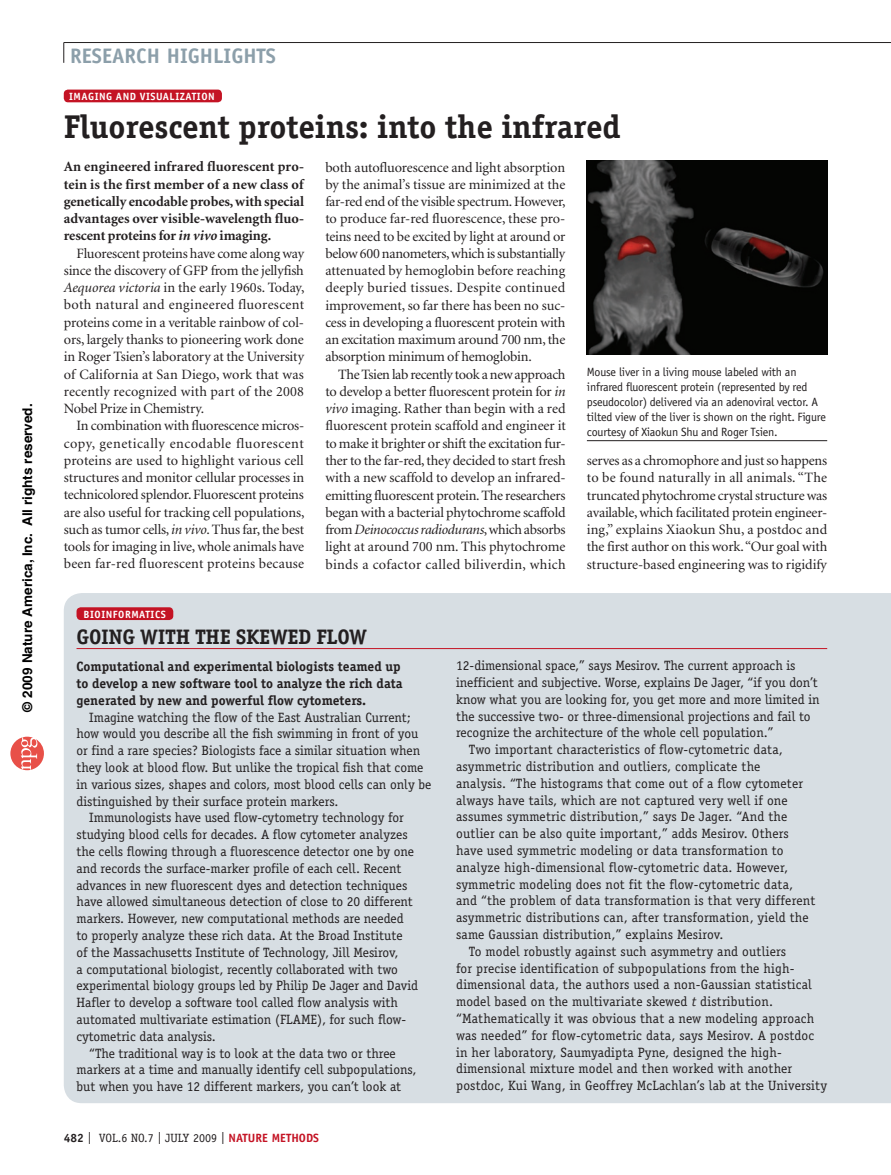
<style>
.page{position:relative;width:891px;height:1175px;background:#fff}
.page>*{position:absolute;margin:0;border:0;box-sizing:border-box;transform-origin:0 0}
.t1{font:700 33px "Officina Serif";letter-spacing:-.005em;color:#231f20}
.t2{font:700 21px "Officina Serif";letter-spacing:-.015em;color:#231f20}
.t3{font:700 21px "Officina Sans";color:#8c9faa}
.t4{font:14.25px/17.2px "Minion";letter-spacing:-.005em;color:#231f20;text-align:justify}
.t5{font:700 14.25px/17.2px "Minion";letter-spacing:-.005em;color:#231f20;text-align:justify}
.t6{font:13.5px "Officina Serif";color:#231f20}
.t7{font:700 13.5px/16.8px "Officina Serif";color:#231f20}
.t8{font:700 13.5px "Helvetica";color:#000}
.t9{font:12px/15px "Officina Sans";letter-spacing:-.015em;color:#231f20}
.t10{font:12px "Officina Serif";color:#231f20}
.t11{font:700 10.5px "Officina Sans";letter-spacing:.05em;color:#fff}
.s1{font-style:italic}
.s2{font-family:"Officina Sans";font-weight:700}
.s3{font-family:"Officina Sans";font-weight:700;color:#c41324}
</style>
<div class="page">
<svg style="left:64px;top:43px;width:1px;height:20px"></svg>
<hr style="left:64px;top:42px;width:827px;height:1px;background:#231f20">
<div style="left:64px;top:90px;width:158px;height:12px;background:#c41324;border-radius:4px"></div>
<img style="left:587px;top:160px;width:240px;height:195px">
<hr style="left:587px;top:440px;width:240px;height:1px;background:#231f20">
<div style="left:64px;top:593px;width:827px;height:510px;background:#d7dee3"></div>
<hr style="left:77px;top:648px;width:750px;height:1px;background:#c41324">
<div style="left:77px;top:607px;width:96px;height:13px;background:#c41324;border-radius:4px"></div>
<svg style="left:10px;top:736px;width:34px;height:34px"></svg>
<p class="t8" style="left:22px;top:711px;width:309px;rotate:-90deg">© 2009 Nature America, Inc. All rights reserved.</p>
<h2 class="t3" style="left:70px;top:43px;width:207px">RESEARCH HIGHLIGHTS</h2>
<p class="t11" style="left:69px;top:90px;width:147px">IMAGING AND VISUALIZATION</p>
<h1 class="t1" style="left:64px;top:106px;width:558px">Fluorescent proteins: into the infrared</h1>
<p class="t5" style="left:64px;top:159px;width:242px">An engineered infrared fluorescent pro&shy;tein is the first member of a new class of genetically encodable probes, with special advantages over visible-wavelength fluo&shy;rescent proteins for <span class="s1">in vivo</span> imaging.</p>
<p class="t4" style="left:64px;top:245px;width:242px;text-indent:13px">Fluorescent proteins have come along way since the discovery of GFP from the jellyfish <span class="s1">Aequorea victoria</span> in the early 1960s. Today, both natural and engineered fluorescent proteins come in a veritable rainbow of col&shy;ors, largely thanks to pioneering work done in Roger Tsien’s laboratory at the University of California at San Diego, work that was recently recognized with part of the 2008<br>Nobel Prize in Chemistry.</p>
<p class="t4" style="left:64px;top:418px;width:242px;text-indent:13px">In combination with fluorescence micros&shy;copy, genetically encodable fluorescent proteins are used to highlight various cell structures and monitor cellular processes in technicolored splendor. Fluorescent proteins are also useful for tracking cell populations, such as tumor cells, <span class="s1">in vivo</span>. Thus far, the best tools for imaging in live, whole animals have been far-red fluorescent proteins because</p>
<p class="t4" style="left:325px;top:159px;width:242px">both autofluorescence and light absorption by the animal’s tissue are minimized at the far-red end of the visible spectrum. However, to produce far-red fluorescence, these pro&shy;teins need to be excited by light at around or below 600 nanometers, which is substantially attenuated by hemoglobin before reaching deeply buried tissues. Despite continued improvement, so far there has been no suc&shy;cess in developing a fluorescent protein with an excitation maximum around 700 nm, the absorption minimum of hemoglobin.</p>
<p class="t4" style="left:325px;top:366px;width:242px;text-indent:13px">The Tsien lab recently took a new approach to develop a better fluorescent protein for <span class="s1">in vivo</span> imaging. Rather than begin with a red fluorescent protein scaffold and engineer it to make it brighter or shift the excitation fur&shy;ther to the far-red, they decided to start fresh with a new scaffold to develop an infrared&shy;emitting fluorescent protein. The researchers began with a bacterial phytochrome scaffold from <span class="s1">Deinococcus radiodurans</span>, which absorbs light at around 700 nm. This phytochrome binds a cofactor called biliverdin, which</p>
<p class="t9" style="left:587px;top:365px;width:240px">Mouse liver in a living mouse labeled with an infrared fluorescent protein (represented by red pseudocolor) delivered via an adenoviral vector. A tilted view of the liver is shown on the right. Figure courtesy of Xiaokun Shu and Roger Tsien.</p>
<p class="t4" style="left:587px;top:452px;width:242px">serves as a chromophore and just so happens to be found naturally in all animals. “The truncated phytochrome crystal structure was available, which facilitated protein engineer&shy;ing,” explains Xiaokun Shu, a postdoc and the first author on this work. “Our goal with structure-based engineering was to rigidify</p>
<p class="t11" style="left:84px;top:607px;width:84px">BIOINFORMATICS</p>
<h2 class="t2" style="left:77px;top:624px;width:292px">Going with the skewed flow</h2>
<p class="t7" style="left:77px;top:658px;width:327px">Computational and experimental biologists teamed up to develop a new software tool to analyze the rich data generated by new and powerful flow cytometers.</p>
<p class="t6" style="left:89px;top:709px;width:323px">Imagine watching the flow of the East Australian Current;</p>
<p class="t6" style="left:77px;top:726px;width:343px">how would you describe all the fish swimming in front of you</p>
<p class="t6" style="left:77px;top:742px;width:345px">or find a rare species? Biologists face a similar situation when</p>
<p class="t6" style="left:77px;top:759px;width:348px">they look at blood flow. But unlike the tropical fish that come</p>
<p class="t6" style="left:77px;top:776px;width:356px">in various sizes, shapes and colors, most blood cells can only be</p>
<p class="t6" style="left:77px;top:793px;width:263px">distinguished by their surface protein markers.</p>
<p class="t6" style="left:89px;top:810px;width:316px">Immunologists have used flow-cytometry technology for</p>
<p class="t6" style="left:77px;top:826px;width:333px">studying blood cells for decades. A flow cytometer analyzes</p>
<p class="t6" style="left:77px;top:843px;width:339px">the cells flowing through a fluorescence detector one by one</p>
<p class="t6" style="left:77px;top:860px;width:326px">and records the surface-marker profile of each cell. Recent</p>
<p class="t6" style="left:77px;top:877px;width:332px">advances in new fluorescent dyes and detection techniques</p>
<p class="t6" style="left:77px;top:894px;width:338px">have allowed simultaneous detection of close to 20 different</p>
<p class="t6" style="left:77px;top:910px;width:329px">markers. However, new computational methods are needed</p>
<p class="t6" style="left:77px;top:927px;width:328px">to properly analyze these rich data. At the Broad Institute</p>
<p class="t6" style="left:77px;top:944px;width:324px">of the Massachusetts Institute of Technology, Jill Mesirov,</p>
<p class="t6" style="left:77px;top:961px;width:323px">a computational biologist, recently collaborated with two</p>
<p class="t6" style="left:77px;top:978px;width:343px">experimental biology groups led by Philip De Jager and David</p>
<p class="t6" style="left:77px;top:994px;width:323px">Hafler to develop a software tool called flow analysis with</p>
<p class="t6" style="left:77px;top:1011px;width:331px">automated multivariate estimation (FLAME), for such flow-</p>
<p class="t6" style="left:77px;top:1028px;width:141px">cytometric data analysis.</p>
<p class="t6" style="left:89px;top:1045px;width:308px">“The traditional way is to look at the data two or three</p>
<p class="t6" style="left:77px;top:1062px;width:341px">markers at a time and manually identify cell subpopulations,</p>
<p class="t6" style="left:77px;top:1078px;width:326px">but when you have 12 different markers, you can’t look at</p>
<p class="t10" style="left:64px;top:1131px;width:257px"><span class="s2">482</span> | VOL.6 NO.7 | JULY 2009 | <span class="s3">NATURE METHODS</span></p>
<p class="t6" style="left:456px;top:657px;width:341px">12-dimensional space,” says Mesirov. The current approach is</p>
<p class="t6" style="left:456px;top:674px;width:363px">inefficient and subjective. Worse, explains De Jager, “if you don’t</p>
<p class="t6" style="left:456px;top:691px;width:365px">know what you are looking for, you get more and more limited in</p>
<p class="t6" style="left:456px;top:708px;width:356px">the successive two- or three-dimensional projections and fail to</p>
<p class="t6" style="left:456px;top:725px;width:319px">recognize the architecture of the whole cell population.”</p>
<p class="t6" style="left:469px;top:741px;width:316px">Two important characteristics of flow-cytometric data,</p>
<p class="t6" style="left:456px;top:758px;width:306px">asymmetric distribution and outliers, complicate the</p>
<p class="t6" style="left:456px;top:775px;width:349px">analysis. “The histograms that come out of a flow cytometer</p>
<p class="t6" style="left:456px;top:792px;width:333px">always have tails, which are not captured very well if one</p>
<p class="t6" style="left:456px;top:809px;width:333px">assumes symmetric distribution,” says De Jager. “And the</p>
<p class="t6" style="left:456px;top:825px;width:334px">outlier can be also quite important,” adds Mesirov. Others</p>
<p class="t6" style="left:456px;top:842px;width:329px">have used symmetric modeling or data transformation to</p>
<p class="t6" style="left:456px;top:859px;width:333px">analyze high-dimensional flow-cytometric data. However,</p>
<p class="t6" style="left:456px;top:876px;width:339px">symmetric modeling does not fit the flow-cytometric data,</p>
<p class="t6" style="left:456px;top:893px;width:361px">and “the problem of data transformation is that very different</p>
<p class="t6" style="left:456px;top:909px;width:354px">asymmetric distributions can, after transformation, yield the</p>
<p class="t6" style="left:456px;top:926px;width:269px">same Gaussian distribution,” explains Mesirov.</p>
<p class="t6" style="left:469px;top:943px;width:319px">To model robustly against such asymmetry and outliers</p>
<p class="t6" style="left:456px;top:960px;width:340px">for precise identification of subpopulations from the high-</p>
<p class="t6" style="left:456px;top:976px;width:357px">dimensional data, the authors used a non-Gaussian statistical</p>
<p class="t6" style="left:456px;top:993px;width:319px">model based on the multivariate skewed <span class="s1">t</span> distribution.</p>
<p class="t6" style="left:456px;top:1010px;width:360px">“Mathematically it was obvious that a new modeling approach</p>
<p class="t6" style="left:456px;top:1027px;width:360px">was needed” for flow-cytometric data, says Mesirov. A postdoc</p>
<p class="t6" style="left:456px;top:1044px;width:327px">in her laboratory, Saumyadipta Pyne, designed the high-</p>
<p class="t6" style="left:456px;top:1060px;width:338px">dimensional mixture model and then worked with another</p>
<p class="t6" style="left:456px;top:1077px;width:373px">postdoc, Kui Wang, in Geoffrey McLachlan’s lab at the University</p>
</div>
